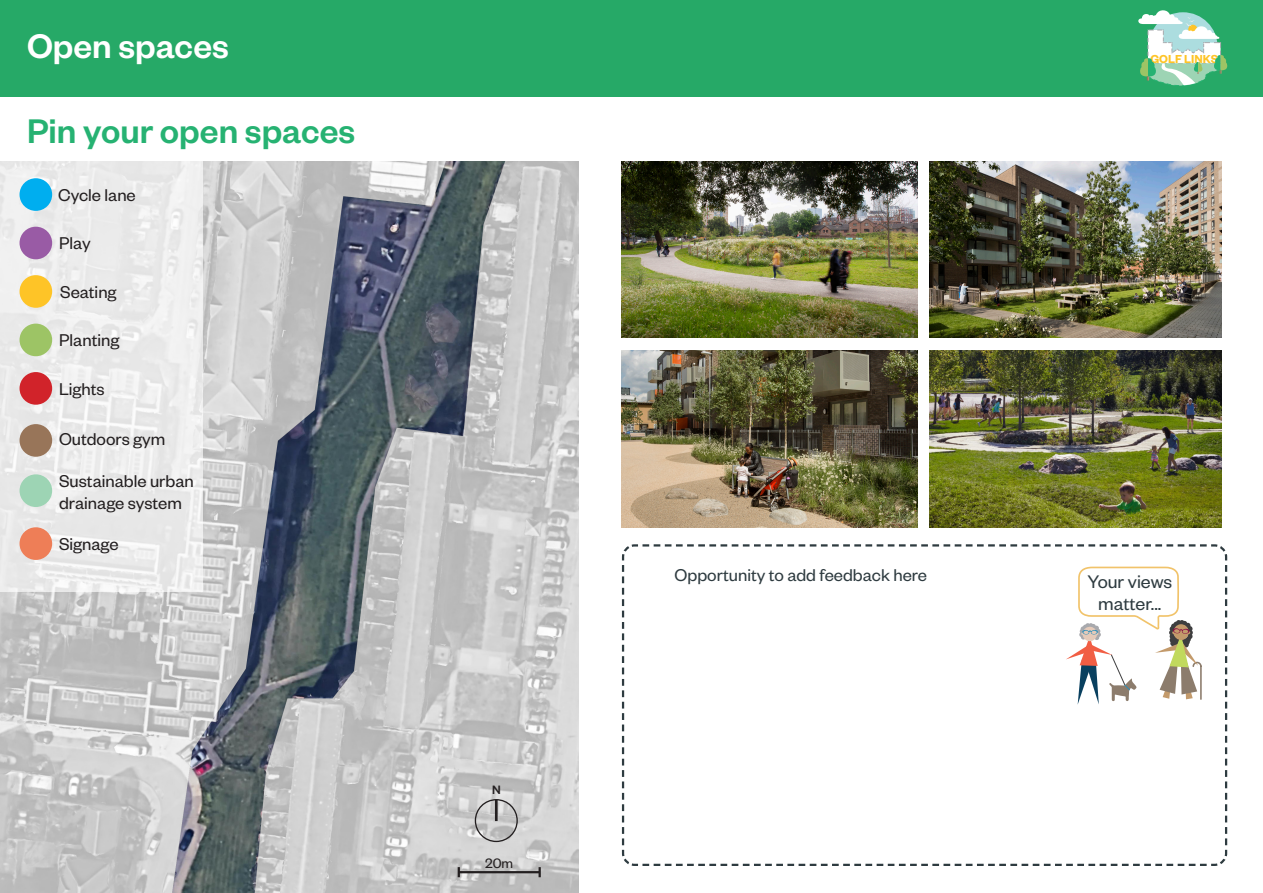
<style>
.page{position:relative;width:1263px;height:893px;background:#fff}
.page>*{position:absolute;margin:0;border:0;box-sizing:border-box;transform-origin:0 0}
.t1{font:500 37.5px "Founders Grotesk";color:#26b272}
.t2{font:500 37.5px "Founders Grotesk";color:#fff}
.t3{font:20.02px/22px "Founders Grotesk";color:#2e3b40;text-align:center}
.t4{font:18.75px/22.5px "Founders Grotesk";color:#231f20}
.t5{font:18.75px "Founders Grotesk";color:#2e3b40}
.t6{font:15px "Founders Grotesk";color:#231f20}
.Text_-_Body_-_14_16p{font:500 13.35px "Founders Grotesk";color:#231f20}
.t7{font:600 12.67px "Founders Grotesk";color:#fec427}
</style>
<div class="page">
<div style="left:0;top:0;width:1263px;height:97px;background:#26a967"></div>
<svg style="left:1138px;top:10px;width:90px;height:76px"></svg>
<img style="left:0;top:162px;width:578px;height:731px">
<svg style="left:621px;top:544px;width:607px;height:322px"></svg>
<svg style="left:1066px;top:566px;width:136px;height:228px"></svg>
<div style="left:0;top:162px;width:202px;height:430px;background:#ebebeb"></div>
<div style="left:20px;top:178px;width:32px;height:33px;background:#00aeef;border-radius:50%"></div>
<div style="left:20px;top:227px;width:32px;height:32px;background:#995ba5;border-radius:50%"></div>
<div style="left:20px;top:275px;width:32px;height:33px;background:#fec427;border-radius:50%"></div>
<div style="left:20px;top:324px;width:32px;height:32px;background:#9dc465;border-radius:50%"></div>
<div style="left:20px;top:474px;width:32px;height:33px;background:#9dd4b4;border-radius:50%"></div>
<div style="left:20px;top:372px;width:32px;height:33px;background:#d1232a;border-radius:50%"></div>
<div style="left:20px;top:527px;width:32px;height:33px;background:#ee7e57;border-radius:50%"></div>
<div style="left:20px;top:424px;width:32px;height:33px;background:#987559;border-radius:50%"></div>
<hr style="left:459px;top:871px;width:81px;height:2px;background:#231f20">
<svg style="left:458px;top:867px;width:2px;height:10px"></svg>
<svg style="left:538px;top:867px;width:3px;height:10px"></svg>
<div style="left:475px;top:799px;width:43px;height:43px;border:1px solid #231f20;border-radius:50%"></div>
<hr style="left:495px;top:799px;width:3px;height:22px;background:#231f20">
<img style="left:622px;top:162px;width:295px;height:175px">
<img style="left:930px;top:162px;width:292px;height:175px">
<img style="left:930px;top:351px;width:292px;height:176px">
<img style="left:622px;top:351px;width:295px;height:176px">
<p class="t2" style="left:27px;top:23px;width:203px">Open spaces</p>
<p class="t1" style="left:27px;top:108px;width:330px">Pin your open spaces</p>
<p class="t4" style="left:58px;top:183px;width:79px">Cycle lane</p>
<p class="t4" style="left:59px;top:231px;width:33px">Play</p>
<p class="t4" style="left:60px;top:279px;width:58px">Seating</p>
<p class="t4" style="left:59px;top:328px;width:62px">Planting</p>
<p class="t4" style="left:59px;top:376px;width:47px">Lights</p>
<p class="t4" style="left:59px;top:427px;width:108px">Outdoors gym</p>
<p class="t4" style="left:59px;top:468px;width:136px">Sustainable urban drainage system</p>
<p class="t4" style="left:59px;top:532px;width:61px">Signage</p>
<p class="Text_-_Body_-_14_16p" style="left:492px;top:781px;width:10px">N</p>
<p class="t6" style="left:485px;top:854px;width:30px">20m</p>
<p class="t7" style="left:1150px;top:51px;width:69px">GOLF LINKS</p>
<p class="t5" style="left:675px;top:564px;width:254px">Opportunity to add feedback here</p>
<p class="t3" style="left:1087px;top:570px;width:86px">Your views matter...</p>
</div>
